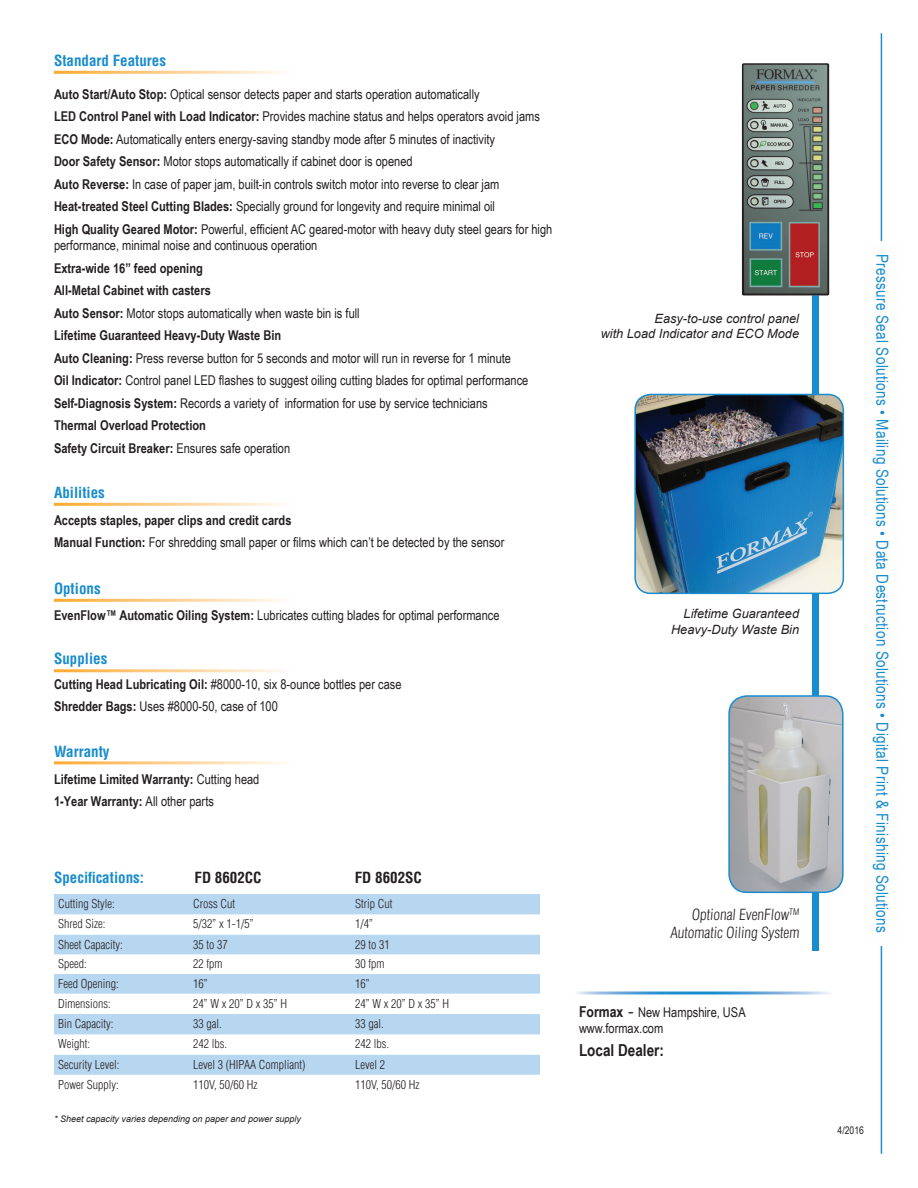
<style>
.page{position:relative;width:918px;height:1188px;background:#fff}
.page>*{position:absolute;margin:0;border:0;box-sizing:border-box;transform-origin:0 0}
.t1{font:16.5px "Arial Narrow";letter-spacing:.02em;color:#198ccd}
.t2{font:700 16.5px "Arial Narrow";color:#231f20}
.t3{font:700 condensed 15px "Helvetica";color:#198ccd}
.t4{font:300 condensed 15px/18px "Helvetica";color:#231f20;text-align:right}
.t5{font:700 condensed 15px "Helvetica";color:#231f20}
.t6{font:13.5px/22.5px "Arial Narrow";color:#231f20}
.t7{font:700 13.5px/22.5px "Arial Narrow";color:#231f20}
.t8{font:italic 12.75px/15.3px "Arial";color:#231f20;text-align:right}
.t9{font:300 condensed 12px "Helvetica";color:#231f20}
.t10{font:10.5px "Arial Narrow";color:#231f20}
.t11{font:italic 9px "Arial";color:#231f20}
.s1{font-weight:700}
.s2{font-weight:400}
.s3{font-weight:700;font-size:15px}
.s4{font-family:"Arial";font-size:16.5px}
</style>
<div class="page">
<div style="left:813px;top:190px;width:6px;height:761px;background:#198ccd"></div>
<hr style="left:881px;top:33px;width:1px;height:1121px;background:#198ccd">
<div style="left:864px;top:241px;width:35px;height:705px;background:#fdfefd"></div>
<img style="left:742px;top:63px;width:87px;height:233px">
<img style="left:731px;top:696px;width:112px;height:196px">
<div style="left:728px;top:695px;width:116px;height:198px;border:2px solid #198ccd;border-radius:18px"></div>
<img style="left:635px;top:394px;width:208px;height:199px">
<div style="left:634px;top:394px;width:210px;height:200px;border:2px solid #198ccd;border-radius:16px"></div>
<svg style="left:54px;top:894px;width:486px;height:181px;fill:#b7d6f0"></svg>
<p class="t3" style="left:54px;top:51px;width:114px">Standard Features</p>
<p class="t6" style="left:54px;top:82px;width:500px"><span class="s1">Auto Start/Auto Stop:</span> Optical sensor detects paper and starts operation automatically<br><span class="s1">LED Control Panel with Load Indicator:</span> Provides machine status and helps operators avoid jams <span class="s1">ECO Mode:</span> Automatically enters energy-saving standby mode after 5 minutes of inactivity<br><span class="s1">Door Safety Sensor:</span> Motor stops automatically if cabinet door is opened<br><span class="s1">Auto Reverse:</span> In case of paper jam, built-in controls switch motor into reverse to clear jam <span class="s1">Heat-treated Steel Cutting Blades:</span> Specially ground for longevity and require minimal oil<br><span class="s1">High Quality Geared Motor:</span> Powerful, efficient AC geared-motor with heavy duty steel gears for high</p>
<p class="t6" style="left:54px;top:234px;width:265px">performance, minimal noise and continuous operation</p>
<p class="t6" style="left:54px;top:256px;width:476px"><span class="s1">Extra-wide 16” feed opening<br>All-Metal Cabinet with casters<br>Auto Sensor:</span> Motor stops automatically when waste bin is full<br><span class="s1">Lifetime Guaranteed Heavy-Duty Waste Bin<br>Auto Cleaning:</span> Press reverse button for 5 seconds and motor will run in reverse for 1 minute <span class="s1">Oil Indicator:</span> Control panel LED flashes to suggest oiling cutting blades for optimal performance <span class="s1">Self-Diagnosis System:</span> Records a variety of information for use by service technicians <span class="s1">Thermal Overload Protection<br>Safety Circuit Breaker:</span> Ensures safe operation</p>
<p class="t3" style="left:54px;top:483px;width:52px">Abilities</p>
<p class="t6" style="left:54px;top:508px;width:452px"><span class="s1">Accepts staples, paper clips and credit cards<br>Manual Function:</span> For shredding small paper or films which can’t be detected by the sensor</p>
<p class="t3" style="left:54px;top:579px;width:48px">Options</p>
<p class="t6" style="left:54px;top:604px;width:447px"><span class="s1">EvenFlow™ Automatic Oiling System:</span> Lubricates cutting blades for optimal performance</p>
<p class="t3" style="left:54px;top:650px;width:55px">Supplies</p>
<p class="t6" style="left:54px;top:672px;width:349px"><span class="s1">Cutting Head Lubricating Oil:</span> #8000-10, six 8-ounce bottles per case<br><span class="s1">Shredder Bags:</span> Uses #8000-50, case of 100</p>
<p class="t3" style="left:54px;top:742px;width:57px">Warranty</p>
<p class="t7" style="left:54px;top:767px;width:207px">Lifetime Limited Warranty: <span class="s2">Cutting head<br></span>1-Year Warranty: <span class="s2">All other parts</span></p>
<p class="t3" style="left:54px;top:869px;width:91px">Specifications:</p>
<p class="t5" style="left:195px;top:869px;width:69px">FD 8602CC</p>
<p class="t5" style="left:355px;top:869px;width:69px">FD 8602SC</p>
<p class="t9" style="left:58px;top:896px;width:58px">Cutting Style:</p>
<p class="t9" style="left:193px;top:896px;width:43px">Cross Cut</p>
<p class="t9" style="left:355px;top:896px;width:39px">Strip Cut</p>
<p class="t9" style="left:58px;top:916px;width:49px">Shred Size:</p>
<p class="t9" style="left:193px;top:916px;width:62px">5/32” x 1-1/5”</p>
<p class="t9" style="left:355px;top:916px;width:19px">1/4”</p>
<p class="t9" style="left:58px;top:937px;width:66px">Sheet Capacity:</p>
<p class="t9" style="left:193px;top:937px;width:36px">35 to 37</p>
<p class="t9" style="left:355px;top:937px;width:36px">29 to 31</p>
<p class="t9" style="left:58px;top:956px;width:30px">Speed:</p>
<p class="t9" style="left:193px;top:956px;width:31px">22 fpm</p>
<p class="t9" style="left:355px;top:956px;width:31px">30 fpm</p>
<p class="t9" style="left:58px;top:976px;width:62px">Feed Opening:</p>
<p class="t9" style="left:193px;top:976px;width:16px">16”</p>
<p class="t9" style="left:355px;top:976px;width:16px">16”</p>
<p class="t9" style="left:58px;top:996px;width:54px">Dimensions:</p>
<p class="t9" style="left:193px;top:996px;width:95px">24” W x 20” D x 35” H</p>
<p class="t9" style="left:355px;top:996px;width:95px">24” W x 20” D x 35” H</p>
<p class="t9" style="left:58px;top:1016px;width:57px">Bin Capacity:</p>
<p class="t9" style="left:193px;top:1016px;width:30px">33 gal.</p>
<p class="t9" style="left:355px;top:1016px;width:30px">33 gal.</p>
<p class="t9" style="left:58px;top:1036px;width:33px">Weight:</p>
<p class="t9" style="left:193px;top:1036px;width:35px">242 lbs.</p>
<p class="t9" style="left:355px;top:1036px;width:35px">242 lbs.</p>
<p class="t9" style="left:58px;top:1057px;width:63px">Security Level:</p>
<p class="t9" style="left:193px;top:1057px;width:114px">Level 3 (HIPAA Compliant)</p>
<p class="t9" style="left:355px;top:1057px;width:31px">Level 2</p>
<p class="t9" style="left:58px;top:1077px;width:62px">Power Supply:</p>
<p class="t9" style="left:193px;top:1077px;width:66px">110V, 50/60 Hz</p>
<p class="t9" style="left:355px;top:1077px;width:66px">110V, 50/60 Hz</p>
<p class="t11" style="left:54px;top:1113px;width:249px">* Sheet capacity varies depending on paper and power supply</p>
<p class="t8" style="left:601px;top:311px;width:200px">Easy-to-use control panel<br>with Load Indicator and ECO Mode</p>
<p class="t8" style="left:671px;top:606px;width:130px">Lifetime Guaranteed<br>Heavy-Duty Waste Bin</p>
<p class="t4" style="left:670px;top:906px;width:132px">Optional EvenFlow<sup>TM<br></sup>Automatic Oiling System</p>
<p class="t6" style="left:579px;top:1004px;width:168px;line-height:16.2px"><span class="s3">Formax</span> <span class="s4">-</span> New Hampshire, USA www.formax.com</p>
<p class="t2" style="left:579px;top:1038px;width:86px">Local Dealer:</p>
<p class="t1" style="left:895px;top:254px;width:680px;rotate:90deg">Pressure Seal Solutions • Mailing Solutions • Data Destruction Solutions • Digital Print &amp; Finishing Solutions</p>
<p class="t10" style="left:838px;top:1122px;width:28px">4/2016</p>
</div>
